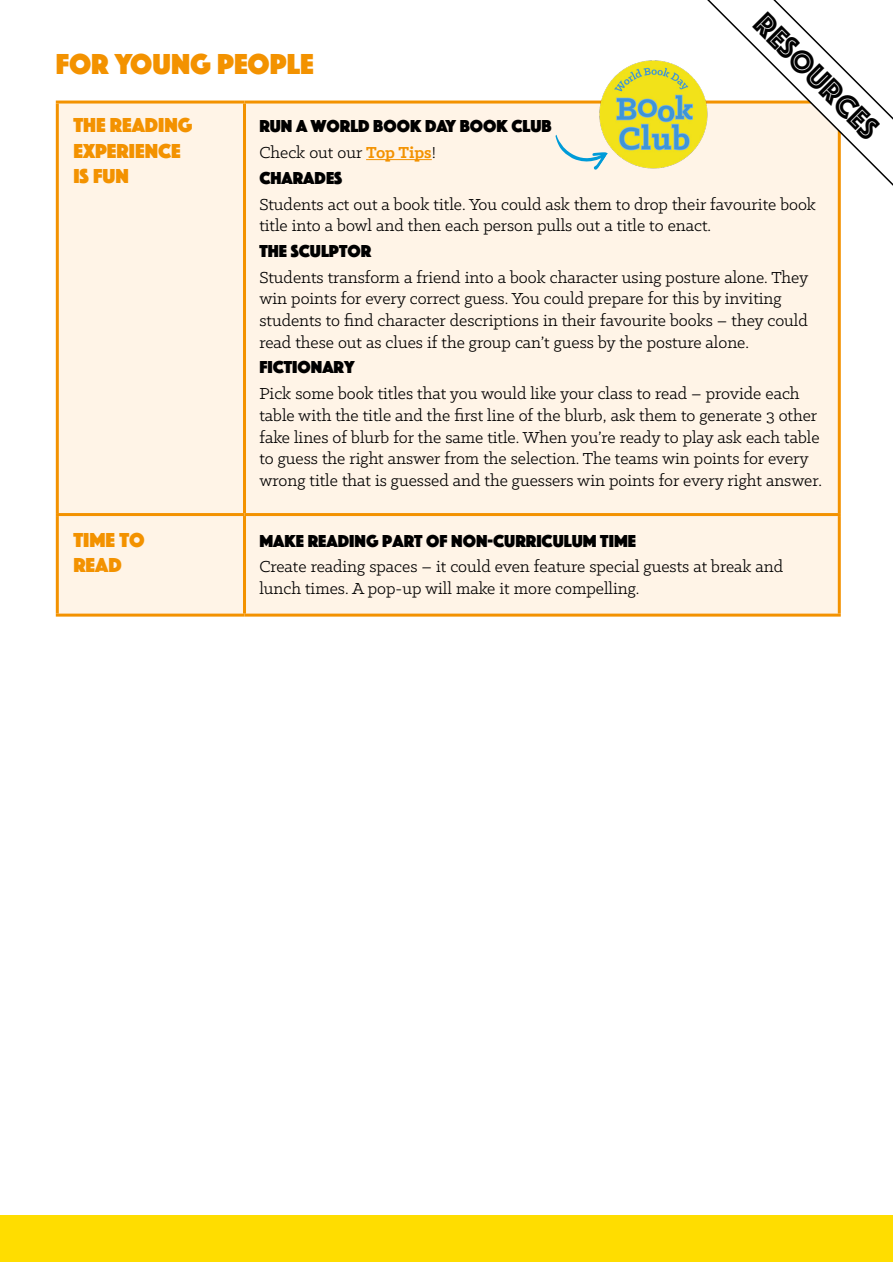
<style>
.page{position:relative;width:893px;height:1263px;background:#fff}
.page>*{position:absolute;margin:0;border:0;box-sizing:border-box;transform-origin:0 0}
.t1{font:33px "Phosphate Inline";color:#000}
.t2{font:30px "Phosphate Solid";color:#f39200}
.t3{font:21px/25.2px "Phosphate Solid";color:#f39200}
.t4{font:18px/21.6px "Klinic Slab";color:#000}
.t5{font:18px "Phosphate Solid";color:#000}
.s1{font-weight:700;color:#f39200}
</style>
<div class="page">
<div style="left:0;top:1215px;width:893px;height:47px;background:#fd0"></div>
<div style="left:59px;top:104px;width:779px;height:510px;background:#fff4e7"></div>
<hr style="left:56px;top:104px;width:3px;height:409px;background:#f39200">
<hr style="left:56px;top:516px;width:3px;height:98px;background:#f39200">
<hr style="left:56px;top:101px;width:188px;height:3px;background:#f39200">
<hr style="left:244px;top:101px;width:597px;height:3px;background:#f39200">
<hr style="left:243px;top:104px;width:3px;height:409px;background:#f39200">
<hr style="left:838px;top:104px;width:3px;height:409px;background:#f39200">
<hr style="left:243px;top:516px;width:3px;height:98px;background:#f39200">
<hr style="left:838px;top:516px;width:3px;height:98px;background:#f39200">
<hr style="left:56px;top:513px;width:188px;height:3px;background:#f39200">
<hr style="left:244px;top:513px;width:597px;height:3px;background:#f39200">
<hr style="left:56px;top:614px;width:188px;height:3px;background:#f39200">
<hr style="left:244px;top:614px;width:597px;height:3px;background:#f39200">
<hr style="left:366px;top:159px;width:66px;height:1px;background:#f39200">
<svg style="left:684px;top:0;width:209px;height:235px"></svg>
<img style="left:598px;top:60px;width:110px;height:109px">
<svg style="left:555px;top:135px;width:53px;height:36px;background:#dbe7e2"></svg>
<h1 class="t1" style="left:776px;top:2px;width:164px;rotate:45deg">RESOURCES</h1>
<h2 class="t2" style="left:56px;top:43px;width:259px">FOR YOUNG PEOPLE</h2>
<p class="t3" style="left:73px;top:112px;width:121px">THE READING<br>EXPERIENCE<br>IS FUN</p>
<p class="t5" style="left:259px;top:113px;width:294px">RUN A WORLD BOOK DAY BOOK CLUB</p>
<p class="t4" style="left:259px;top:141px;width:178px">Check out our <span class="s1">Top Tips</span>!</p>
<p class="t5" style="left:259px;top:165px;width:84px">CHARADES</p>
<p class="t4" style="left:259px;top:193px;width:558px">Students act out a book title. You could ask them to drop their favourite book title into a bowl and then each person pulls out a title to enact.</p>
<p class="t5" style="left:259px;top:238px;width:113px">THE SCULPTOR</p>
<p class="t4" style="left:259px;top:266px;width:551px">Students transform a friend into a book character using posture alone. They win points for every correct guess. You could prepare for this by inviting students to find character descriptions in their favourite books – they could read these out as clues if the group can’t guess by the posture alone.</p>
<p class="t5" style="left:259px;top:355px;width:97px">FICTIONARY</p>
<p class="t4" style="left:259px;top:382px;width:564px">Pick some book titles that you would like your class to read – provide each table with the title and the first line of the blurb, ask them to generate 3 other fake lines of blurb for the same title. When you’re ready to play ask each table to guess the right answer from the selection. The teams win points for every wrong title that is guessed and the guessers win points for every right answer.</p>
<p class="t3" style="left:73px;top:526px;width:73px">TIME TO<br>READ</p>
<p class="t5" style="left:259px;top:528px;width:378px">MAKE READING PART OF NON-CURRICULUM TIME</p>
<p class="t4" style="left:259px;top:556px;width:525px">Create reading spaces – it could even feature special guests at break and lunch times. A pop-up will make it more compelling.</p>
</div>
